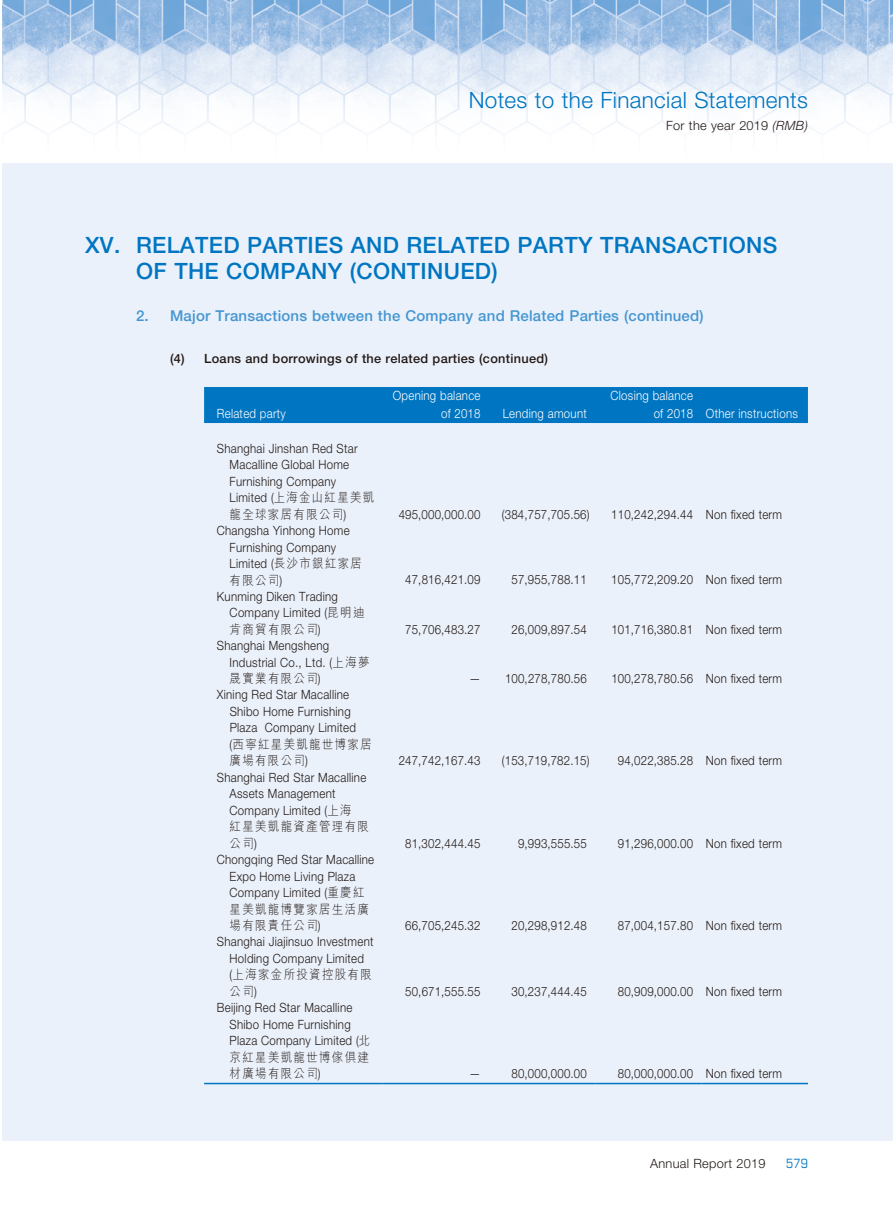
<style>
.page{position:relative;width:893px;height:1212px;background:#fff}
.page>*{position:absolute;margin:0;border:0;box-sizing:border-box;transform-origin:0 0}
.t1{font:500 22.5px/25.5px "Helvetica Neue";letter-spacing:.015em;color:#0075c1}
.t2{font:300 22.5px "Helvetica Neue";letter-spacing:.015em;color:#0075c1}
.t3{font:500 15px "Helvetica Neue";letter-spacing:.015em;color:#4596d2}
.t4{font:300 12.75px/16.5px "Helvetica Neue";letter-spacing:.025em;color:#231916;scale:.9 1}
.t5{font:300 12.75px/16.5px "M Hei HK";letter-spacing:.115em;color:#231916;scale:.9 1}
.t6{font:300 12.75px/18px "Helvetica Neue";letter-spacing:.025em;color:#fff;text-align:right;scale:.9 1}
.t7{font:500 12.75px "Helvetica Neue";letter-spacing:.025em;color:#231916}
.t8{font:300 12.75px "Helvetica Neue";letter-spacing:.025em;color:#231916}
.t9{font:condensed 12.75px "Eurostile";color:#0075c1}
.s1{font-style:italic}
.s2{font-family:"M Hei HK"}
.s3{font-family:"Helvetica Neue"}
</style>
<div class="page">
<img style="left:2px;top:0;width:891px;height:164px">
<div style="left:2px;top:164px;width:891px;height:977px;background:#eaf1fa"></div>
<div style="left:204px;top:387px;width:604px;height:36px;background:#0075c1"></div>
<hr style="left:204px;top:1083px;width:179px;height:1px;background:#0075c1">
<hr style="left:383px;top:1083px;width:106px;height:1px;background:#0075c1">
<hr style="left:489px;top:1083px;width:106px;height:1px;background:#0075c1">
<hr style="left:595px;top:1083px;width:107px;height:1px;background:#0075c1">
<hr style="left:702px;top:1083px;width:106px;height:1px;background:#0075c1">
<h1 class="t2" style="left:469px;top:86px;width:341px">Notes to the Financial Statements</h1>
<p class="t8" style="left:666px;top:118px;width:143px">For the year 2019 <span class="s1">(RMB)</span></p>
<h1 class="t1" style="left:136px;top:232px;width:643px;text-indent:-51px">XV. RELATED PARTIES AND RELATED PARTY TRANSACTIONS<br>OF THE COMPANY (CONTINUED)</h1>
<p class="t3" style="left:136px;top:306px;width:569px">2. Major Transactions between the Company and Related Parties (continued)</p>
<p class="t7" style="left:170px;top:351px;width:379px">(4) Loans and borrowings of the related parties (continued)</p>
<p class="t6" style="left:217px;top:404px;width:78px">Related party</p>
<p class="t6" style="left:393px;top:386px;width:99px">Opening balance of 2018</p>
<p class="t6" style="left:503px;top:404px;width:95px">Lending amount</p>
<p class="t6" style="left:654px;top:386px;width:162px;text-align:left;text-indent:-43px">Closing balance<br>of 2018 Other instructions</p>
<p class="t4" style="left:230px;top:440px;width:162px;text-indent:-13px">Shanghai Jinshan Red Star<br>Macalline Global Home<br>Furnishing Company<br>Limited (<span class="s2">上海金山紅星美凱</span></p>
<p class="t5" style="left:230px;top:505px;width:131px">龍全球家居有限公司<span class="s3">)</span></p>
<p class="t4" style="left:399px;top:505px;width:92px">495,000,000.00</p>
<p class="t4" style="left:502px;top:505px;width:99px">(384,757,705.56)</p>
<p class="t4" style="left:611px;top:505px;width:191px">110,242,294.44 Non fixed term</p>
<p class="t4" style="left:230px;top:522px;width:149px;text-indent:-13px">Changsha Yinhong Home<br>Furnishing Company<br>Limited (<span class="s2">長沙市銀紅家居</span></p>
<p class="t5" style="left:230px;top:571px;width:60px">有限公司<span class="s3">)</span></p>
<p class="t4" style="left:405px;top:571px;width:85px">47,816,421.09</p>
<p class="t4" style="left:512px;top:571px;width:85px">57,955,788.11</p>
<p class="t4" style="left:611px;top:571px;width:191px">105,772,209.20 Non fixed term</p>
<p class="t4" style="left:230px;top:588px;width:151px;text-indent:-13px">Kunming Diken Trading<br>Company Limited (<span class="s2">昆明迪</span></p>
<p class="t5" style="left:230px;top:620px;width:103px">肯商貿有限公司<span class="s3">)</span></p>
<p class="t4" style="left:405px;top:620px;width:85px">75,706,483.27</p>
<p class="t4" style="left:512px;top:620px;width:85px">26,009,897.54</p>
<p class="t4" style="left:611px;top:620px;width:191px">101,716,380.81 Non fixed term</p>
<p class="t4" style="left:230px;top:637px;width:157px;text-indent:-13px">Shanghai Mengsheng<br>Industrial Co., Ltd. (<span class="s2">上海夢</span></p>
<p class="t5" style="left:230px;top:670px;width:103px">晟實業有限公司<span class="s3">)</span></p>
<p class="t4" style="left:469px;top:670px;width:132px">— 100,278,780.56</p>
<p class="t4" style="left:611px;top:670px;width:191px">100,278,780.56 Non fixed term</p>
<p class="t4" style="left:230px;top:686px;width:142px;text-indent:-13px">Xining Red Star Macalline<br>Shibo Home Furnishing<br>Plaza Company Limited</p>
<p class="t5" style="left:230px;top:735px;width:160px"><span class="s3">(</span>西寧紅星美凱龍世博家居廣場有限公司<span class="s3">)</span></p>
<p class="t4" style="left:399px;top:752px;width:92px">247,742,167.43</p>
<p class="t4" style="left:502px;top:752px;width:99px">(153,719,782.15)</p>
<p class="t4" style="left:618px;top:752px;width:184px">94,022,385.28 Non fixed term</p>
<p class="t4" style="left:230px;top:769px;width:153px;text-indent:-13px">Shanghai Red Star Macalline<br>Assets Management<br>Company Limited (<span class="s2">上海</span></p>
<p class="t5" style="left:230px;top:818px;width:156px">紅星美凱龍資產管理有限公司<span class="s3">)</span></p>
<p class="t4" style="left:217px;top:851px;width:176px;text-align:center">Chongqing Red Star Macalline<br>Expo Home Living Plaza<br>Company Limited (<span class="s2">重慶紅</span></p>
<p class="t5" style="left:230px;top:900px;width:156px">星美凱龍博覽家居生活廣場有限責任公司<span class="s3">)</span></p>
<p class="t4" style="left:217px;top:933px;width:176px;text-align:center">Shanghai Jiajinsuo Investment<br>Holding Company Limited</p>
<p class="t5" style="left:230px;top:966px;width:160px"><span class="s3">(</span>上海家金所投資控股有限公司<span class="s3">)</span></p>
<p class="t4" style="left:230px;top:999px;width:158px;text-indent:-13px">Beijing Red Star Macalline<br>Shibo Home Furnishing<br>Plaza Company Limited (<span class="s2">北</span></p>
<p class="t5" style="left:230px;top:1048px;width:156px">京紅星美凱龍世博傢俱建材廣場有限公司<span class="s3">)</span></p>
<p class="t4" style="left:405px;top:834px;width:85px">81,302,444.45</p>
<p class="t4" style="left:518px;top:834px;width:78px">9,993,555.55</p>
<p class="t4" style="left:618px;top:834px;width:184px">91,296,000.00 Non fixed term</p>
<p class="t4" style="left:405px;top:917px;width:85px">66,705,245.32</p>
<p class="t4" style="left:511px;top:917px;width:85px">20,298,912.48</p>
<p class="t4" style="left:618px;top:917px;width:184px">87,004,157.80 Non fixed term</p>
<p class="t4" style="left:405px;top:982px;width:85px">50,671,555.55</p>
<p class="t4" style="left:512px;top:982px;width:85px">30,237,444.45</p>
<p class="t4" style="left:618px;top:982px;width:184px">80,909,000.00 Non fixed term</p>
<p class="t4" style="left:469px;top:1065px;width:14px">—</p>
<p class="t4" style="left:512px;top:1065px;width:85px">80,000,000.00</p>
<p class="t4" style="left:618px;top:1065px;width:184px">80,000,000.00 Non fixed term</p>
<p class="t8" style="left:650px;top:1155px;width:117px">Annual Report 2019</p>
<p class="t9" style="left:786px;top:1155px;width:23px">579</p>
</div>
